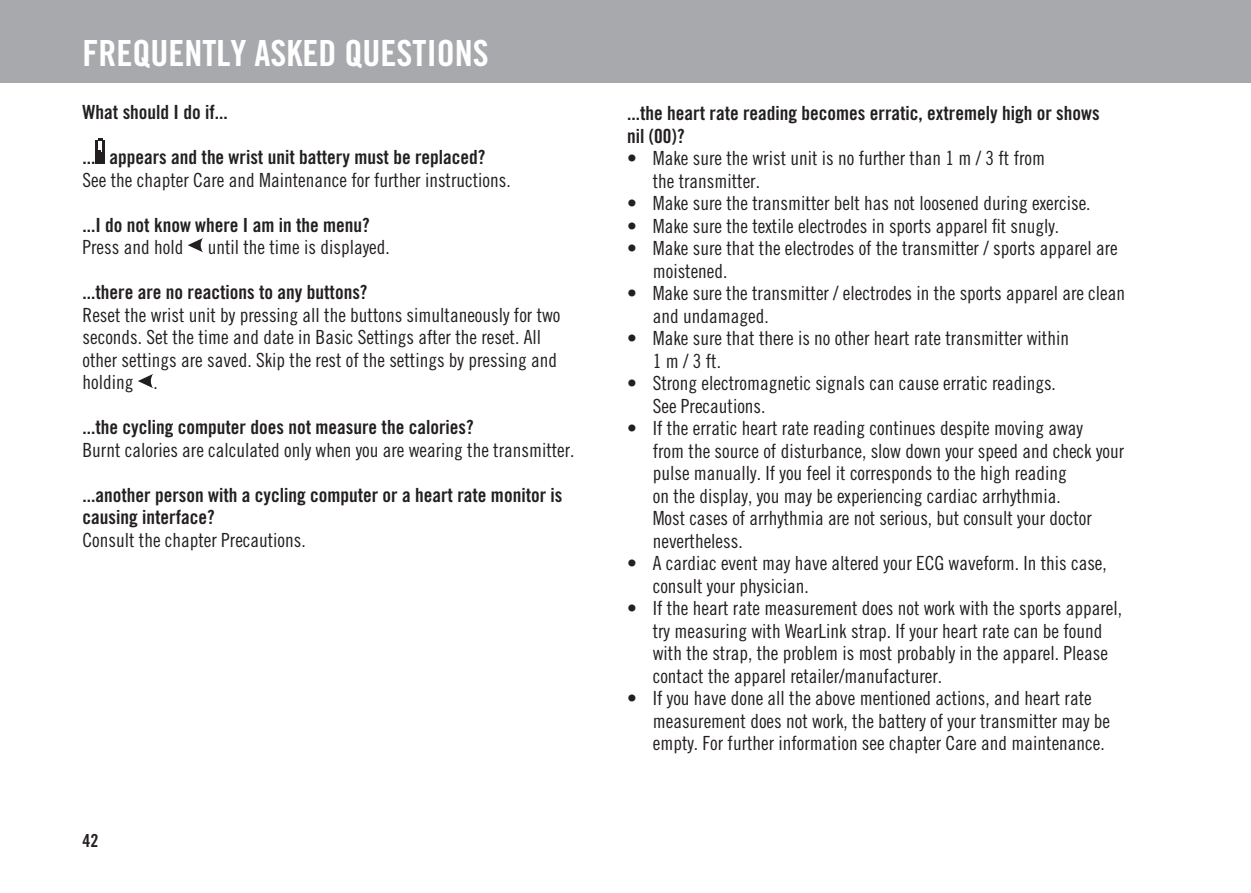
<style>
.page{position:relative;width:1251px;height:893px;background:#fff}
.page>*{position:absolute;margin:0;border:0;box-sizing:border-box;transform-origin:0 0}
.t1{font:36px "Trade Gothic LT Std Bd Cn 20";color:#fff}
.t2{font:19.5px/22.5px "Trade Gothic LT Std Cn 18";color:#231f20}
.t3{font:19.5px/22.5px "Trade Gothic LT Std Bd Cn 20";color:#231f20}
.t4{font:18px "Trade Gothic LT Std Bd Cn 20";color:#231f20}
</style>
<div class="page">
<div style="left:0;top:0;width:1250px;height:82px;background:#a8a9ad"></div>
<svg style="left:96px;top:138px;width:9px;height:26px"></svg>
<svg style="left:188px;top:238px;width:15px;height:14px"></svg>
<svg style="left:138px;top:374px;width:15px;height:14px"></svg>
<h1 class="t1" style="left:83px;top:31px;width:407px">FREQUENTLY ASKED QUESTIONS</h1>
<p class="t3" style="left:83px;top:101px;width:147px">What should I do if...</p>
<p class="t3" style="left:83px;top:146px;width:404px">... appears and the wrist unit battery must be replaced?</p>
<p class="t2" style="left:83px;top:168px;width:429px">See the chapter Care and Maintenance for further instructions.</p>
<p class="t3" style="left:83px;top:213px;width:288px">...I do not know where I am in the menu?</p>
<p class="t2" style="left:83px;top:236px;width:102px">Press and hold</p>
<p class="t2" style="left:208px;top:236px;width:183px">until the time is displayed.</p>
<p class="t3" style="left:83px;top:281px;width:286px">...there are no reactions to any buttons?</p>
<p class="t2" style="left:83px;top:303px;width:479px">Reset the wrist unit by pressing all the buttons simultaneously for two seconds. Set the time and date in Basic Settings after the reset. All other settings are saved. Skip the rest of the settings by pressing and holding .</p>
<p class="t3" style="left:82px;top:416px;width:392px">...the cycling computer does not measure the calories?</p>
<p class="t2" style="left:82px;top:438px;width:493px">Burnt calories are calculated only when you are wearing the transmitter.</p>
<p class="t3" style="left:82px;top:483px;width:481px">...another person with a cycling computer or a heart rate monitor is causing interface?</p>
<p class="t2" style="left:82px;top:528px;width:225px">Consult the chapter Precautions.</p>
<p class="t4" style="left:83px;top:830px;width:17px">42</p>
<p class="t3" style="left:627px;top:102px;width:474px">...the heart rate reading becomes erratic, extremely high or shows nil (00)?</p>
<p class="t2" style="left:652px;top:147px;width:394px;text-indent:-26px">• Make sure the wrist unit is no further than 1 m / 3 ft from the transmitter.</p>
<p class="t2" style="left:627px;top:192px;width:465px">• Make sure the transmitter belt has not loosened during exercise.</p>
<p class="t2" style="left:627px;top:214px;width:433px">• Make sure the textile electrodes in sports apparel fit snugly.</p>
<p class="t2" style="left:652px;top:237px;width:466px;text-indent:-26px">• Make sure that the electrodes of the transmitter / sports apparel are moistened.</p>
<p class="t2" style="left:652px;top:282px;width:473px;text-indent:-26px">• Make sure the transmitter / electrodes in the sports apparel are clean and undamaged.</p>
<p class="t2" style="left:652px;top:327px;width:417px;text-indent:-26px">• Make sure that there is no other heart rate transmitter within<br>1 m / 3 ft.</p>
<p class="t2" style="left:652px;top:372px;width:404px;text-indent:-26px">• Strong electromagnetic signals can cause erratic readings.<br>See Precautions.</p>
<p class="t2" style="left:652px;top:417px;width:473px;text-indent:-25px">• If the erratic heart rate reading continues despite moving away<br>from the source of disturbance, slow down your speed and check your pulse manually. If you feel it corresponds to the high reading<br>on the display, you may be experiencing cardiac arrhythmia.<br>Most cases of arrhythmia are not serious, but consult your doctor nevertheless.</p>
<p class="t2" style="left:652px;top:552px;width:455px;text-indent:-26px">• A cardiac event may have altered your ECG waveform. In this case, consult your physician.</p>
<p class="t2" style="left:652px;top:597px;width:471px;text-indent:-26px">• If the heart rate measurement does not work with the sports apparel, try measuring with WearLink strap. If your heart rate can be found with the strap, the problem is most probably in the apparel. Please contact the apparel retailer/manufacturer.</p>
<p class="t2" style="left:652px;top:687px;width:459px;text-indent:-26px">• If you have done all the above mentioned actions, and heart rate measurement does not work, the battery of your transmitter may be empty. For further information see chapter Care and maintenance.</p>
</div>
